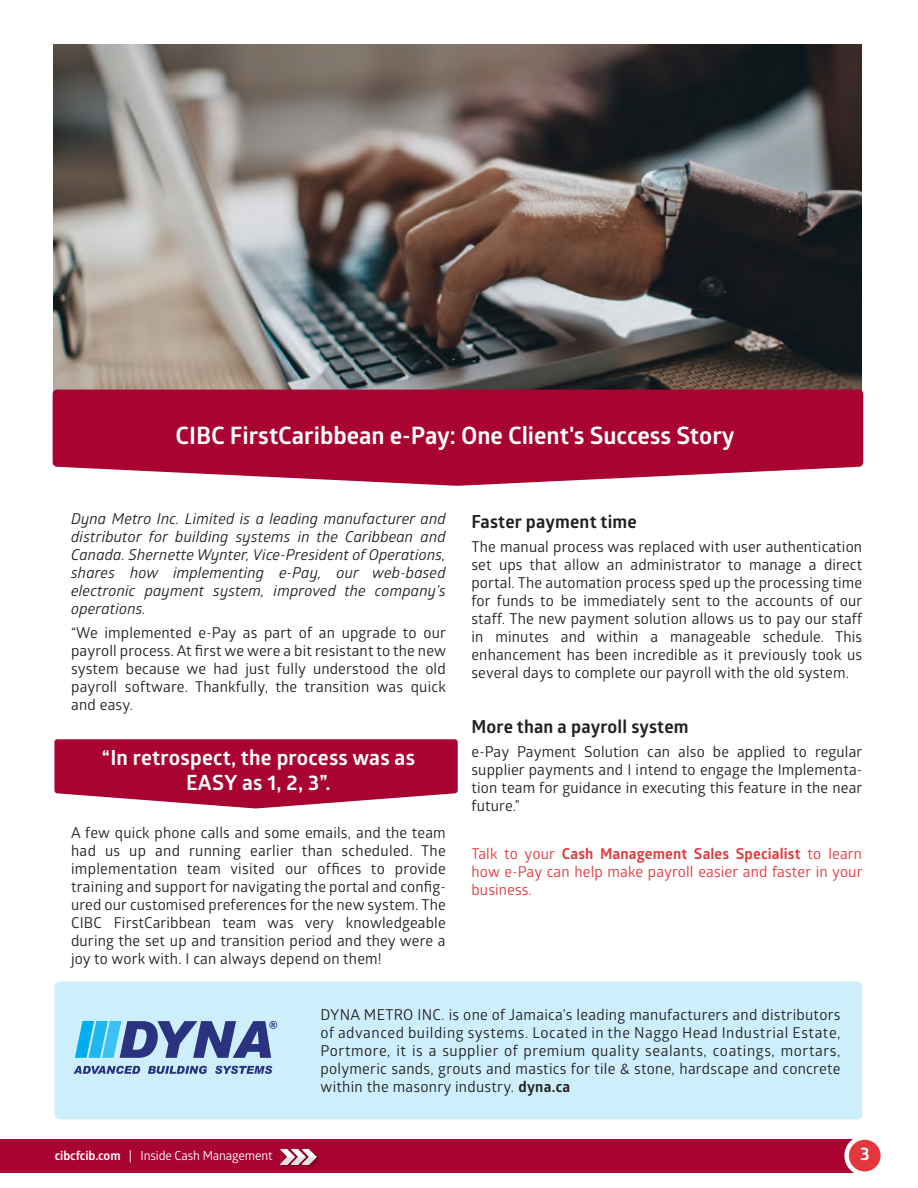
<style>
.page{position:relative;width:918px;height:1188px;background:#fff}
.page>*{position:absolute;margin:0;border:0;box-sizing:border-box;transform-origin:0 0}
.t1{font:700 24px "Glober";color:#fff}
.t2{font:700 21px/25.2px "Glober";letter-spacing:.01em;color:#fff;text-align:center}
.t3{font:700 18px "Glober";letter-spacing:.01em;color:#231f20}
.t4{font:700 18px "Glober";color:#fff}
.t5{font:15px/18px "Glober";letter-spacing:.01em;color:#231f20;text-align:justify}
.t6{font:italic 15px/18px "Glober";letter-spacing:.01em;color:#231f20;text-align:justify}
.t7{font:15px/18px "Glober";letter-spacing:.01em;color:#e1373d;text-align:justify}
.t8{font:12.45px "Glober";letter-spacing:-.01em;color:#fff}
.s1{font-weight:700}
</style>
<div class="page">
<div style="left:54px;top:982px;width:808px;height:138px;background:#cdeffb;border-radius:5px"></div>
<img style="left:53px;top:44px;width:809px;height:346px">
<div style="left:0;top:1139px;width:865px;height:33px;background:#a90332"></div>
<div style="left:844px;top:1135px;width:41px;height:41px;border:9px solid #fff;border-radius:50%"></div>
<div style="left:849px;top:1140px;width:32px;height:31px;background:#e1373d;border-radius:50%"></div>
<svg style="left:53px;top:390px;width:810px;height:96px;background:#b11c46"></svg>
<svg style="left:54px;top:739px;width:404px;height:69px;background:#b21e48"></svg>
<svg style="left:75px;top:1021px;width:202px;height:37px"></svg>
<svg style="left:74px;top:1066px;width:66px;height:8px"></svg>
<svg style="left:148px;top:1066px;width:59px;height:8px"></svg>
<svg style="left:215px;top:1066px;width:57px;height:8px"></svg>
<img style="left:278px;top:1148px;width:46px;height:25px">
<svg style="left:280px;top:1149px;width:37px;height:16px"></svg>
<h1 class="t1" style="left:176px;top:418px;width:561px">CIBC FirstCaribbean e-Pay: One Client's Success Story</h1>
<p class="t6" style="left:71px;top:509px;width:376px">Dyna Metro Inc. Limited is a leading manufacturer and distributor for building systems in the Caribbean and Canada. Shernette Wynter, Vice-President of Operations, shares how implementing e-Pay, our web-based electronic payment system, improved the company’s operations.</p>
<p class="t5" style="left:71px;top:623px;width:376px">“We implemented e-Pay as part of an upgrade to our payroll process. At first we were a bit resistant to the new system because we had just fully understood the old payroll software. Thankfully, the transition was quick and easy.</p>
<h2 class="t2" style="left:102px;top:744px;width:315px">“In retrospect, the process was as<br>EASY as 1, 2, 3”.</h2>
<p class="t5" style="left:71px;top:823px;width:376px">A few quick phone calls and some emails, and the team had us up and running earlier than scheduled. The implementation team visited our offices to provide training and support for navigating the portal and config&shy;ured our customised preferences for the new system. The CIBC FirstCaribbean team was very knowledgeable during the set up and transition period and they were a joy to work with. I can always depend on them!</p>
<p class="t3" style="left:472px;top:509px;width:167px">Faster payment time</p>
<p class="t5" style="left:472px;top:537px;width:393px">The manual process was replaced with user authentication set ups that allow an administrator to manage a direct portal. The automation process sped up the processing time for funds to be immediately sent to the accounts of our staff. The new payment solution allows us to pay our staff in minutes and within a manageable schedule. This enhancement has been incredible as it previously took us several days to complete our payroll with the old system.</p>
<p class="t3" style="left:472px;top:714px;width:219px">More than a payroll system</p>
<p class="t5" style="left:472px;top:742px;width:393px">e-Pay Payment Solution can also be applied to regular supplier payments and I intend to engage the Implementa&shy;tion team for guidance in executing this feature in the near future.”</p>
<p class="t7" style="left:472px;top:844px;width:393px">Talk to your <span class="s1">Cash Management Sales Specialist</span> to learn how e-Pay can help make payroll easier and faster in your business.</p>
<p class="t8" style="left:55px;top:1147px;width:219px"><span class="s1">cibcfcib.com</span> | Inside Cash Management</p>
<p class="t5" style="left:321px;top:1005px;width:522px">DYNA METRO INC. is one of Jamaica’s leading manufacturers and distributors of advanced building systems. Located in the Naggo Head Industrial Estate, Portmore, it is a supplier of premium quality sealants, coatings, mortars, polymeric sands, grouts and mastics for tile &amp; stone, hardscape and concrete within the masonry industry. <span class="s1">dyna.ca</span></p>
<p class="t4" style="left:860px;top:1141px;width:11px">3</p>
</div>
